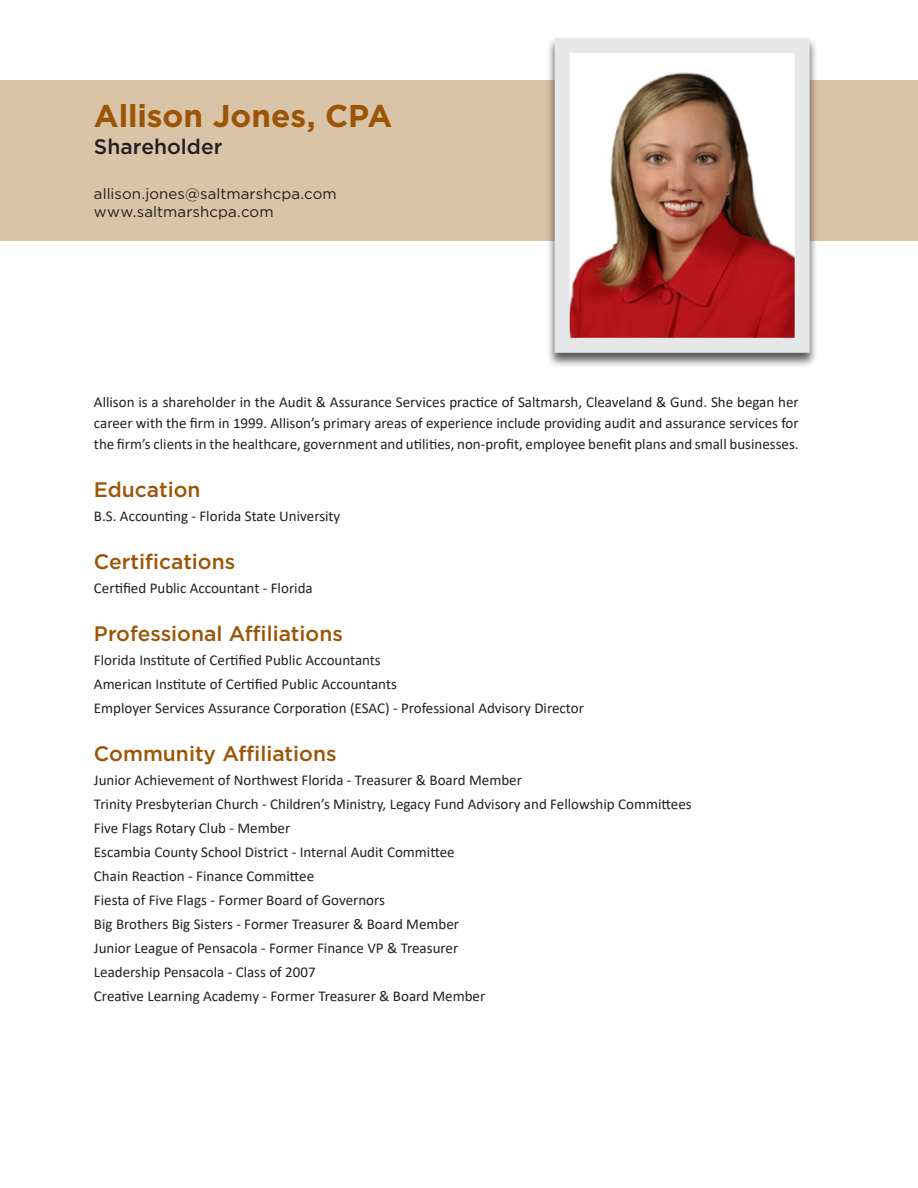
<style>
.page{position:relative;width:918px;height:1188px;background:#fff}
.page>*{position:absolute;margin:0;border:0;box-sizing:border-box;transform-origin:0 0}
.t1{font:700 31.5px "Gotham";letter-spacing:-.005em;color:#9c5506}
.t2{font:500 21px "Gotham";color:#9c5506}
.t3{font:500 21px "Gotham";color:#231f20}
.t4{font:15px/21px "Calibri";color:#231f20;text-align:justify}
.t5{font:15px "Gotham";letter-spacing:.01em;color:#231f20}
</style>
<div class="page">
<div style="left:0;top:80px;width:918px;height:161px;background:#d9c4a7"></div>
<div style="left:546px;top:36px;width:272px;height:332px;background:#231f20;opacity:.75"></div>
<img style="left:571px;top:54px;width:223px;height:283px">
<div style="left:555px;top:38px;width:255px;height:315px;border:15px solid #e6e7e9"></div>
<p class="t1" style="left:94px;top:95px;width:300px">Allison Jones, CPA</p>
<p class="t3" style="left:94px;top:133px;width:130px">Shareholder</p>
<p class="t5" style="left:94px;top:184px;width:244px">allison.jones@saltmarshcpa.com</p>
<p class="t5" style="left:94px;top:202px;width:181px">www.saltmarshcpa.com</p>
<p class="t4" style="left:94px;top:391px;width:706px">Allison is a shareholder in the Audit &amp; Assurance Services practice of Saltmarsh, Cleaveland &amp; Gund. She began her career with the firm in 1999. Allison’s primary areas of experience include providing audit and assurance services for the firm’s clients in the healthcare, government and utilities, non-profit, employee benefit plans and small businesses.</p>
<p class="t2" style="left:94px;top:476px;width:108px">Education</p>
<p class="t4" style="left:94px;top:505px;width:248px">B.S. Accounting - Florida State University</p>
<p class="t2" style="left:94px;top:548px;width:143px">Certifications</p>
<p class="t4" style="left:94px;top:577px;width:220px">Certified Public Accountant - Florida</p>
<p class="t2" style="left:94px;top:620px;width:250px">Professional Affiliations</p>
<p class="t4" style="left:94px;top:649px;width:288px">Florida Institute of Certified Public Accountants</p>
<p class="t4" style="left:94px;top:673px;width:304px">American Institute of Certified Public Accountants</p>
<p class="t4" style="left:94px;top:697px;width:491px">Employer Services Assurance Corporation (ESAC) - Professional Advisory Director</p>
<p class="t2" style="left:94px;top:740px;width:244px">Community Affiliations</p>
<p class="t4" style="left:94px;top:769px;width:429px">Junior Achievement of Northwest Florida - Treasurer &amp; Board Member</p>
<p class="t4" style="left:94px;top:793px;width:599px">Trinity Presbyterian Church - Children’s Ministry, Legacy Fund Advisory and Fellowship Committees</p>
<p class="t4" style="left:94px;top:817px;width:198px">Five Flags Rotary Club - Member</p>
<p class="t4" style="left:94px;top:841px;width:362px">Escambia County School District - Internal Audit Committee</p>
<p class="t4" style="left:94px;top:865px;width:222px">Chain Reaction - Finance Committee</p>
<p class="t4" style="left:94px;top:889px;width:293px">Fiesta of Five Flags - Former Board of Governors</p>
<p class="t4" style="left:94px;top:913px;width:367px">Big Brothers Big Sisters - Former Treasurer &amp; Board Member</p>
<p class="t4" style="left:94px;top:937px;width:366px">Junior League of Pensacola - Former Finance VP &amp; Treasurer</p>
<p class="t4" style="left:94px;top:961px;width:223px">Leadership Pensacola - Class of 2007</p>
<p class="t4" style="left:94px;top:985px;width:393px">Creative Learning Academy - Former Treasurer &amp; Board Member</p>
</div>
